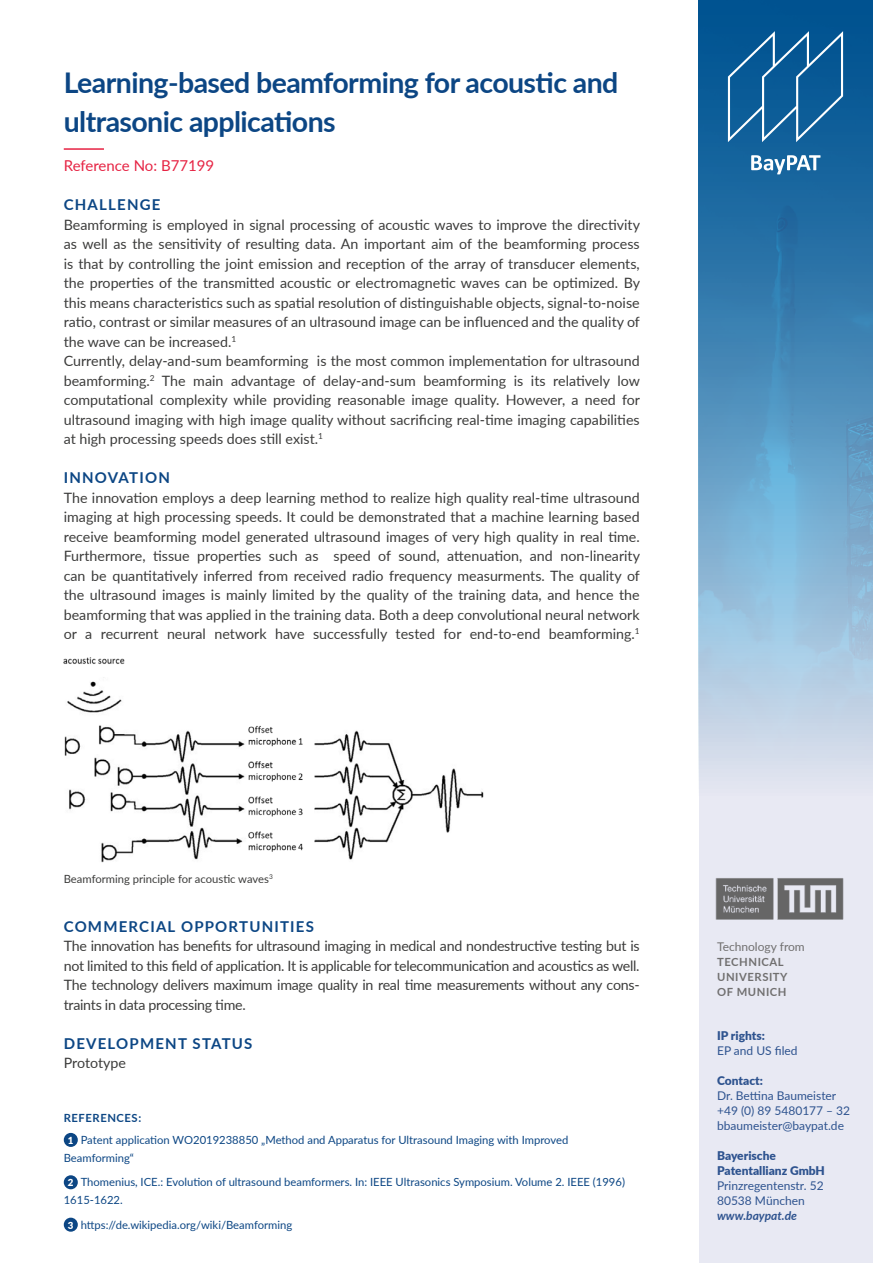
<style>
.page{position:relative;width:893px;height:1263px;background:#fff}
.page>*{position:absolute;margin:0;border:0;box-sizing:border-box;transform-origin:0 0}
.t1{font:700 28.5px/39px "Lato";letter-spacing:-.02em;color:#0c4684}
.t2{font:700 15px "Lato";letter-spacing:.08em;color:#0c4684}
.t3{font:15px "Lato";color:#e62343}
.t4{font:14.25px/19.5px "Lato";color:#3c3c3b;text-align:justify}
.t5{font:12px/15px "Lato";color:#2e538f}
.t6{font:900 12px/15px "Lato";color:#2e538f}
.t7{font:12px "Lato";color:#706f6f}
.t8{font:italic 700 12px "Lato";color:#2e538f}
.t9{font:11.25px/24.5px "Lato";color:#0c4684}
.t10{font:11.25px "Lato";color:#3c3c3b}
.t11{font:700 11.25px/15px "Lato";letter-spacing:.05em;color:#706f6f}
.s1{font-weight:700}
.s2{font-weight:900;font-size:9.75px;color:#fff}
</style>
<div class="page">
<div style="left:699px;top:0;width:173px;height:1263px;background:#e8e9f3"></div>
<img style="left:699px;top:0;width:173px;height:777px">
<svg style="left:728px;top:31px;width:115px;height:111px;background:#236ba1"></svg>
<svg style="left:751px;top:155px;width:69px;height:19px"></svg>
<hr style="left:64px;top:148px;width:40px;height:2px;background:#e62343">
<div style="left:64px;top:1133px;width:14px;height:14px;background:#0c4684;border-radius:50%"></div>
<div style="left:64px;top:1175px;width:14px;height:14px;background:#0c4684;border-radius:50%"></div>
<div style="left:64px;top:1218px;width:14px;height:14px;background:#0c4684;border-radius:50%"></div>
<img style="left:715px;top:878px;width:129px;height:42px">
<img style="left:64px;top:657px;width:420px;height:206px">
<h1 class="t1" style="left:64px;top:62px;width:556px">Learning-based beamforming for acoustic and ultrasonic applications</h1>
<p class="t3" style="left:64px;top:155px;width:152px">Reference No: B77199</p>
<p class="t2" style="left:64px;top:194px;width:98px">CHALLENGE</p>
<p class="t4" style="left:64px;top:214px;width:578px;text-align:left">Beamforming is employed in signal processing of acoustic waves to improve the directivity as well as the sensitivity of resulting data. An important aim of the beamforming process is that by controlling the joint emission and reception of the array of transducer elements, the properties of the transmitted acoustic or electromagnetic waves can be optimized. By this means characteristics such as spatial resolution of distinguishable objects, signal-to-noise ratio, contrast or similar measures of an ultrasound image can be influenced and the quality of the wave can be increased.<sup>1<br></sup>Currently, delay-and-sum beamforming is the most common implementation for ultrasound beamforming.<sup>2</sup> The main advantage of delay-and-sum beamforming is its relatively low computational complexity while providing reasonable image quality. However, a need for ultrasound imaging with high image quality without sacrificing real-time imaging capabilities at high processing speeds does still exist.<sup>1</sup></p>
<p class="t2" style="left:64px;top:467px;width:108px">INNOVATION</p>
<p class="t4" style="left:64px;top:487px;width:578px">The innovation employs a deep learning method to realize high quality real-time ultrasound imaging at high processing speeds. It could be demonstrated that a machine learning based receive beamforming model generated ultrasound images of very high quality in real time.<br>Furthermore, tissue properties such as speed of sound, attenuation, and non-linearity can be quantitatively inferred from received radio frequency measurments. The quality of the ultrasound images is mainly limited by the quality of the training data, and hence the beamforming that was applied in the training data. Both a deep convolutional neural network or a recurrent neural network have successfully tested for end-to-end beamforming.<sup>1</sup></p>
<p class="t10" style="left:64px;top:871px;width:211px">Beamforming principle for acoustic waves<sup>3</sup></p>
<p class="t2" style="left:64px;top:915px;width:252px">COMMERCIAL OPPORTUNITIES</p>
<p class="t4" style="left:64px;top:936px;width:577px">The innovation has benefits for ultrasound imaging in medical and nondestructive testing but is not limited to this field of application. It is applicable for telecommunication and acoustics as well.<br>The technology delivers maximum image quality in real time measurements without any cons&shy;traints in data processing time.</p>
<p class="t2" style="left:64px;top:1032px;width:190px">DEVELOPMENT STATUS</p>
<p class="t4" style="left:64px;top:1053px;width:64px">Prototype</p>
<p class="t9" style="left:68px;top:1106px;width:502px;line-height:22.2px;text-indent:-4px"><span class="s1">REFERENCES:<br></span><span class="s2">1</span> Patent application WO2019238850 „Method and Apparatus for Ultrasound Imaging with Improved</p>
<p class="t9" style="left:68px;top:1145px;width:559px;text-indent:-4px">Beamforming“<br><span class="s2">2</span> Thomenius, ICE.: Evolution of ultrasound beamformers. In: IEEE Ultrasonics Symposium. Volume 2. IEEE (1996)</p>
<p class="t9" style="left:68px;top:1187px;width:226px;text-indent:-4px">1615-1622.<br><span class="s2">3</span> https://de.wikipedia.org/wiki/Beamforming</p>
<p class="t7" style="left:717px;top:938px;width:89px">Technology from</p>
<p class="t11" style="left:717px;top:953px;width:72px">TECHNICAL<br>UNIVERSITY<br>OF MUNICH</p>
<p class="t6" style="left:717px;top:1028px;width:49px">IP rights:</p>
<p class="t5" style="left:717px;top:1043px;width:82px">EP and US filed</p>
<p class="t6" style="left:717px;top:1073px;width:47px">Contact:</p>
<p class="t5" style="left:717px;top:1088px;width:135px">Dr. Bettina Baumeister +49 (0) 89 5480177 – 32 bbaumeister@baypat.de</p>
<p class="t6" style="left:717px;top:1148px;width:109px">Bayerische<br>Patentallianz GmbH</p>
<p class="t5" style="left:717px;top:1178px;width:108px">Prinzregentenstr. 52<br>80538 München</p>
<p class="t8" style="left:717px;top:1207px;width:82px">www.baypat.de</p>
</div>
